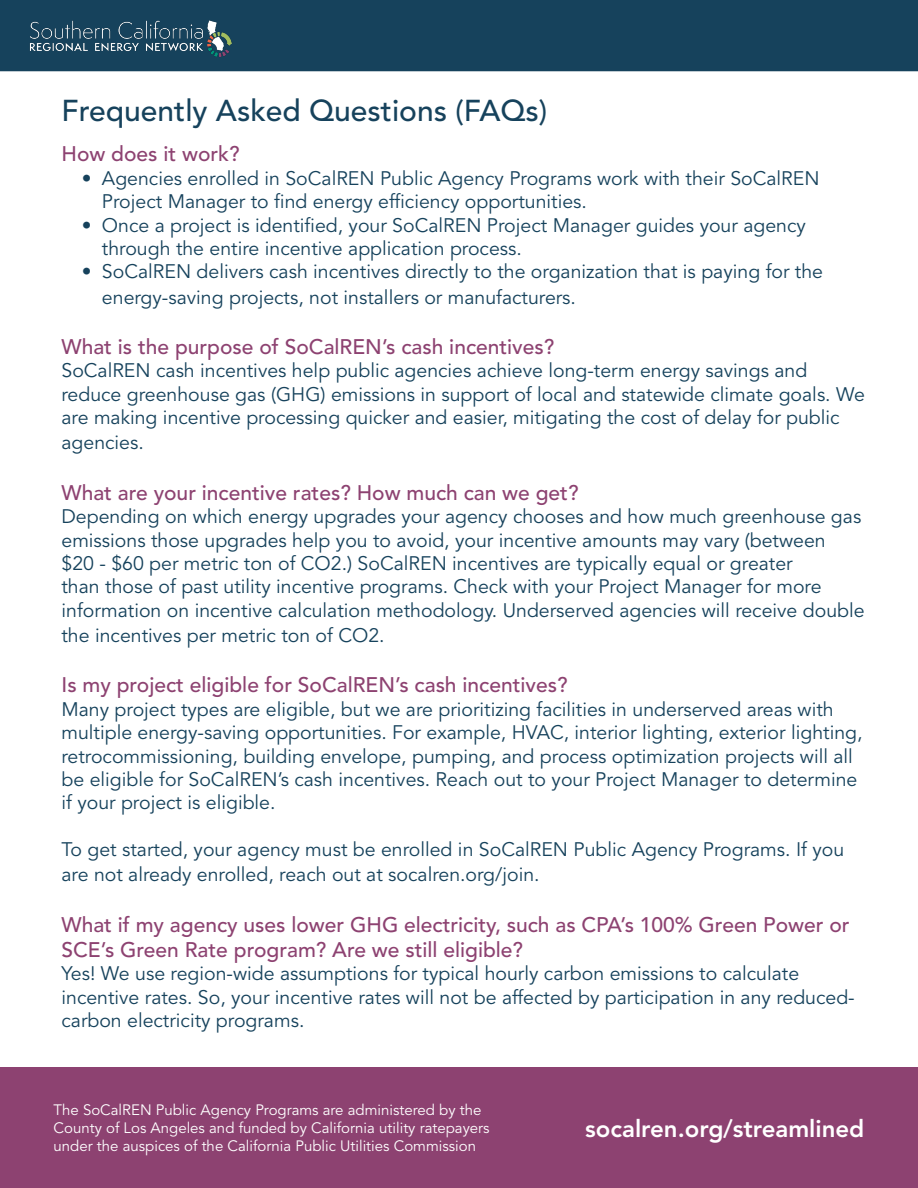
<style>
.page{position:relative;width:918px;height:1188px;background:#fff}
.page>*{position:absolute;margin:0;border:0;box-sizing:border-box;transform-origin:0 0}
.t1{font:500 30px "Avenir LT Std";color:#16425c}
.t2{font:800 24px "Avenir LT Std";color:#fff}
.t3{font:500 21px/25.2px "Avenir LT Std";color:#8d4271}
.t4{font:19.5px/23.4px "Avenir LT Std";color:#16425c}
.t5{font:15px/18px "Avenir LT Std";color:#fff}
</style>
<div class="page">
<div style="left:1px;top:1px;width:916px;height:70px;background:#16425c"></div>
<div style="left:0;top:0;width:918px;height:71px;border:2px solid #16425c"></div>
<img style="left:29px;top:20px;width:203px;height:37px">
<div style="left:0;top:1067px;width:918px;height:121px;background:#8d4271"></div>
<h1 class="t1" style="left:62px;top:93px;width:487px">Frequently Asked Questions (FAQs)</h1>
<p class="t3" style="left:62px;top:142px;width:180px">How does it work?</p>
<p class="t4" style="left:102px;top:167px;width:719px;text-indent:-20px">• Agencies enrolled in SoCalREN Public Agency Programs work with their SoCalREN<br>Project Manager to find energy efficiency opportunities.</p>
<p class="t4" style="left:102px;top:214px;width:705px;text-indent:-20px">• Once a project is identified, your SoCalREN Project Manager guides your agency through the entire incentive application process.</p>
<p class="t4" style="left:102px;top:260px;width:723px;line-height:25.2px;text-indent:-20px">• SoCalREN delivers cash incentives directly to the organization that is paying for the energy-saving projects, not installers or manufacturers.</p>
<p class="t3" style="left:62px;top:335px;width:494px">What is the purpose of SoCalREN’s cash incentives?</p>
<p class="t4" style="left:62px;top:360px;width:805px">SoCalREN cash incentives help public agencies achieve long-term energy savings and reduce greenhouse gas (GHG) emissions in support of local and statewide climate goals. We are making incentive processing quicker and easier, mitigating the cost of delay for public</p>
<p class="t4" style="left:62px;top:432px;width:84px">agencies.</p>
<p class="t3" style="left:62px;top:480px;width:519px">What are your incentive rates? How much can we get?</p>
<p class="t4" style="left:62px;top:505px;width:805px">Depending on which energy upgrades your agency chooses and how much greenhouse gas emissions those upgrades help you to avoid, your incentive amounts may vary (between<br>$20 - $60 per metric ton of CO2.) SoCalREN incentives are typically equal or greater<br>than those of past utility incentive programs. Check with your Project Manager for more information on incentive calculation methodology. Underserved agencies will receive double</p>
<p class="t4" style="left:62px;top:624px;width:325px">the incentives per metric ton of CO2.</p>
<p class="t3" style="left:62px;top:673px;width:508px">Is my project eligible for SoCalREN’s cash incentives?</p>
<p class="t4" style="left:62px;top:698px;width:803px">Many project types are eligible, but we are prioritizing facilities in underserved areas with multiple energy-saving opportunities. For example, HVAC, interior lighting, exterior lighting, retrocommissioning, building envelope, pumping, and process optimization projects will all be eligible for SoCalREN’s cash incentives. Reach out to your Project Manager to determine if your project is eligible.</p>
<p class="t4" style="left:62px;top:837px;width:784px;line-height:25.2px">To get started, your agency must be enrolled in SoCalREN Public Agency Programs. If you are not already enrolled, reach out at socalren.org/join.</p>
<p class="t3" style="left:62px;top:912px;width:790px">What if my agency uses lower GHG electricity, such as CPA’s 100% Green Power or<br>SCE’s Green Rate program? Are we still eligible?</p>
<p class="t4" style="left:62px;top:963px;width:795px">Yes! We use region-wide assumptions for typical hourly carbon emissions to calculate incentive rates. So, your incentive rates will not be affected by participation in any reduced&shy;carbon electricity programs.</p>
<p class="t5" style="left:54px;top:1102px;width:438px">The SoCalREN Public Agency Programs are administered by the<br>County of Los Angeles and funded by California utility ratepayers under the auspices of the California Public Utilities Commission</p>
<p class="t2" style="left:585px;top:1114px;width:281px">socalren.org/streamlined</p>
</div>
